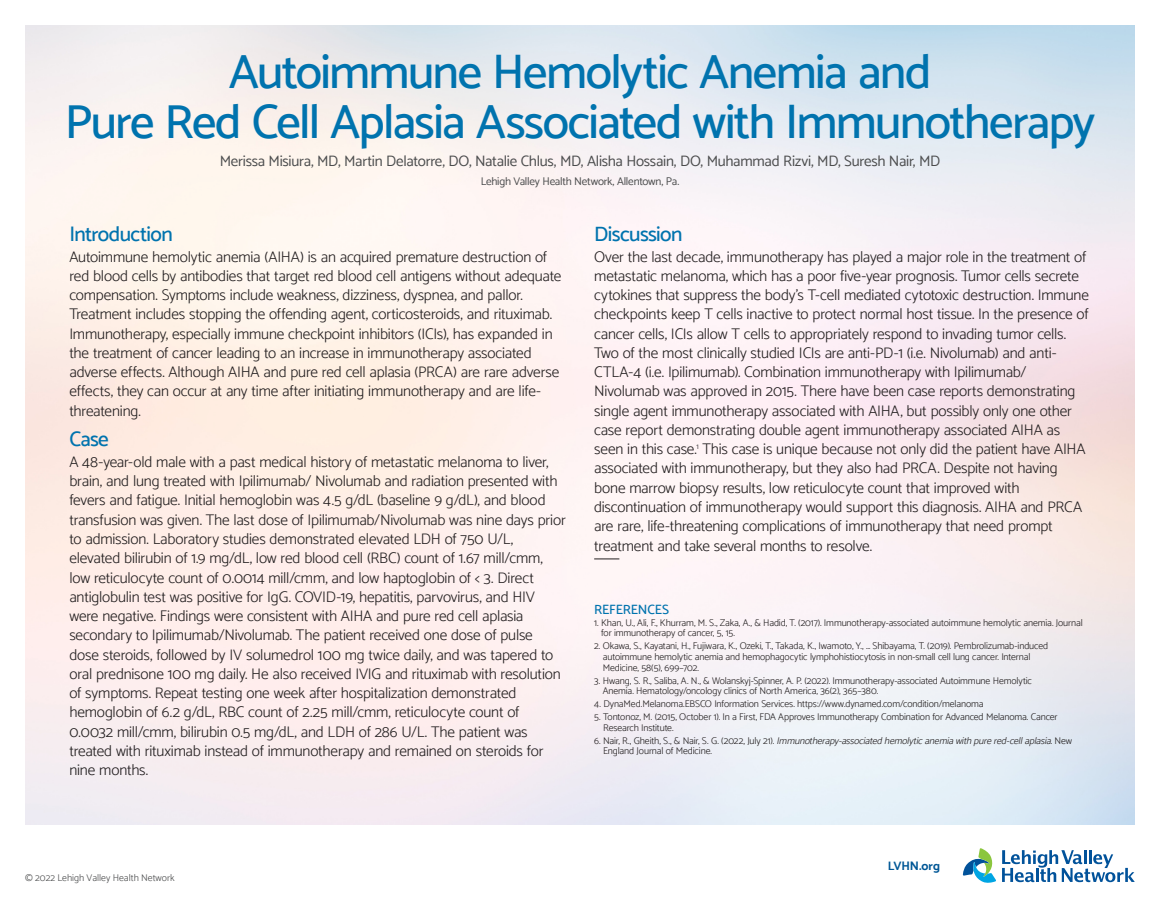
<style>
.page{position:relative;width:1160px;height:908px;background:#fff}
.page>*{position:absolute;margin:0;border:0;box-sizing:border-box;transform-origin:0 0}
.t1{font:500 48.3px/50.8px "Catamaran";letter-spacing:-.03em;color:#0073ae;text-align:center}
.poster_subs{font:500 21px "Catamaran";letter-spacing:-.03em;color:#0073ae}
.poster_text{font:300 15.4px/19.2px "Catamaran";letter-spacing:-.01em;color:#231f20}
.Presenters{font:15.05px "Catamaran";letter-spacing:-.02em;color:#4b4c4d}
.subhead{font:13.44px "Catamaran Medium SC800";letter-spacing:-.015em;color:#0073ae}
.t2{font:700 12.32px "Catamaran";letter-spacing:-.015em;color:#015796}
.Affiliation{font:11.2px "Catamaran";letter-spacing:-.02em;color:#4b4c4d}
.t3{font:300 9.8px/10.5px "Catamaran";letter-spacing:-.01em;color:#231f20}
.t4{font:300 9.8px "Catamaran";color:#4b4c4d}
.s1{font-style:italic}
</style>
<div class="page">
<svg style="left:962px;top:848px;width:172px;height:34px"></svg>
<svg style="left:594px;top:558px;width:25px;height:1px"></svg>
<p class="t1" style="left:65px;top:46px;width:1031px">Autoimmune Hemolytic Anemia and<br>Pure Red Cell Aplasia Associated with Immunotherapy</p>
<p class="Presenters" style="left:220px;top:152px;width:722px">Merissa Misiura, MD, Martin Delatorre, DO, Natalie Chlus, MD, Alisha Hossain, DO, Muhammad Rizvi, MD, Suresh Nair, MD</p>
<p class="Affiliation" style="left:480px;top:175px;width:200px">Lehigh Valley Health Network, Allentown, Pa.</p>
<p class="poster_subs" style="left:69px;top:221px;width:105px">Introduction</p>
<p class="poster_text" style="left:69px;top:246px;width:493px">Autoimmune hemolytic anemia (AIHA) is an acquired premature destruction of red blood cells by antibodies that target red blood cell antigens without adequate compensation. Symptoms include weakness, dizziness, dyspnea, and pallor.<br>Treatment includes stopping the offending agent, corticosteroids, and rituximab.<br>Immunotherapy, especially immune checkpoint inhibitors (ICIs), has expanded in the treatment of cancer leading to an increase in immunotherapy associated adverse effects. Although AIHA and pure red cell aplasia (PRCA) are rare adverse effects, they can occur at any time after initiating immunotherapy and are life&shy;threatening.</p>
<p class="poster_subs" style="left:69px;top:426px;width:41px">Case</p>
<p class="poster_text" style="left:69px;top:452px;width:498px">A 48-year-old male with a past medical history of metastatic melanoma to liver, brain, and lung treated with Ipilimumab/ Nivolumab and radiation presented with fevers and fatigue. Initial hemoglobin was 4.5 g/dL (baseline 9 g/dL), and blood transfusion was given. The last dose of Ipilimumab/Nivolumab was nine days prior to admission. Laboratory studies demonstrated elevated LDH of 750 U/L, elevated bilirubin of 1.9 mg/dL, low red blood cell (RBC) count of 1.67 mill/cmm, low reticulocyte count of 0.0014 mill/cmm, and low haptoglobin of &lt; 3. Direct antiglobulin test was positive for IgG. COVID-19, hepatitis, parvovirus, and HIV were negative. Findings were consistent with AIHA and pure red cell aplasia secondary to Ipilimumab/Nivolumab. The patient received one dose of pulse dose steroids, followed by IV solumedrol 100 mg twice daily, and was tapered to oral prednisone 100 mg daily. He also received IVIG and rituximab with resolution of symptoms. Repeat testing one week after hospitalization demonstrated hemoglobin of 6.2 g/dL, RBC count of 2.25 mill/cmm, reticulocyte count of 0.0032 mill/cmm, bilirubin 0.5 mg/dL, and LDH of 286 U/L. The patient was treated with rituximab instead of immunotherapy and remained on steroids for nine months.</p>
<p class="poster_subs" style="left:594px;top:221px;width:90px">Discussion</p>
<p class="poster_text" style="left:594px;top:246px;width:496px">Over the last decade, immunotherapy has played a major role in the treatment of metastatic melanoma, which has a poor five-year prognosis. Tumor cells secrete cytokines that suppress the body’s T-cell mediated cytotoxic destruction. Immune checkpoints keep T cells inactive to protect normal host tissue. In the presence of cancer cells, ICIs allow T cells to appropriately respond to invading tumor cells.<br>Two of the most clinically studied ICIs are anti-PD-1 (i.e. Nivolumab) and anti-CTLA-4 (i.e. Ipilimumab). Combination immunotherapy with Ipilimumab/ Nivolumab was approved in 2015. There have been case reports demonstrating single agent immunotherapy associated with AIHA, but possibly only one other case report demonstrating double agent immunotherapy associated AIHA as seen in this case.<sup>1</sup> This case is unique because not only did the patient have AIHA associated with immunotherapy, but they also had PRCA. Despite not having bone marrow biopsy results, low reticulocyte count that improved with discontinuation of immunotherapy would support this diagnosis. AIHA and PRCA are rare, life-threatening complications of immunotherapy that need prompt treatment and take several months to resolve.</p>
<p class="subhead" style="left:594px;top:601px;width:76px">REFERENCES</p>
<p class="t3" style="left:601px;top:617px;width:483px;text-indent:-7px">1. Khan, U., Ali, F., Khurram, M. S., Zaka, A., &amp; Hadid, T. (2017). Immunotherapy-associated autoimmune hemolytic anemia. Journal for immunotherapy of cancer, 5, 15.</p>
<p class="t3" style="left:602px;top:640px;width:447px;text-indent:-9px">2. Okawa, S., Kayatani, H., Fujiwara, K., Ozeki, T., Takada, K., Iwamoto, Y., … Shibayama, T. (2019). Pembrolizumab-induced autoimmune hemolytic anemia and hemophagocytic lymphohistiocytosis in non-small cell lung cancer. Internal<br>Medicine, 58(5), 699–702.</p>
<p class="t3" style="left:602px;top:674px;width:430px;text-indent:-9px">3. Hwang, S. R., Saliba, A. N., &amp; Wolanskyj-Spinner, A. P. (2022). Immunotherapy-associated Autoimmune Hemolytic<br>Anemia. Hematology/oncology clinics of North America, 36(2), 365–380.</p>
<p class="t3" style="left:594px;top:698px;width:391px">4. DynaMed.Melanoma.EBSCO Information Services. https://www.dynamed.com/condition/melanoma</p>
<p class="t3" style="left:603px;top:711px;width:456px;text-indent:-9px">5. Tontonoz, M. (2015, October 1). In a First, FDA Approves Immunotherapy Combination for Advanced Melanoma. Cancer<br>Research Institute.</p>
<p class="t3" style="left:603px;top:734px;width:470px;text-indent:-9px">6 . N a i r, R . , G h e i t h , S . , &amp; N a i r, S . G . ( 2 0 2 2 , J u l y 2 1 ) . <span class="s1">Immunotherapy-associatedhemolyticanemiawithpurered-cellaplasia</span>. N e w<br>England Journal of Medicine.</p>
<p class="t4" style="left:25px;top:871px;width:151px">© 2022 Lehigh Valley Health Network</p>
<p class="t2" style="left:887px;top:857px;width:54px">LVHN.org</p>
</div>
